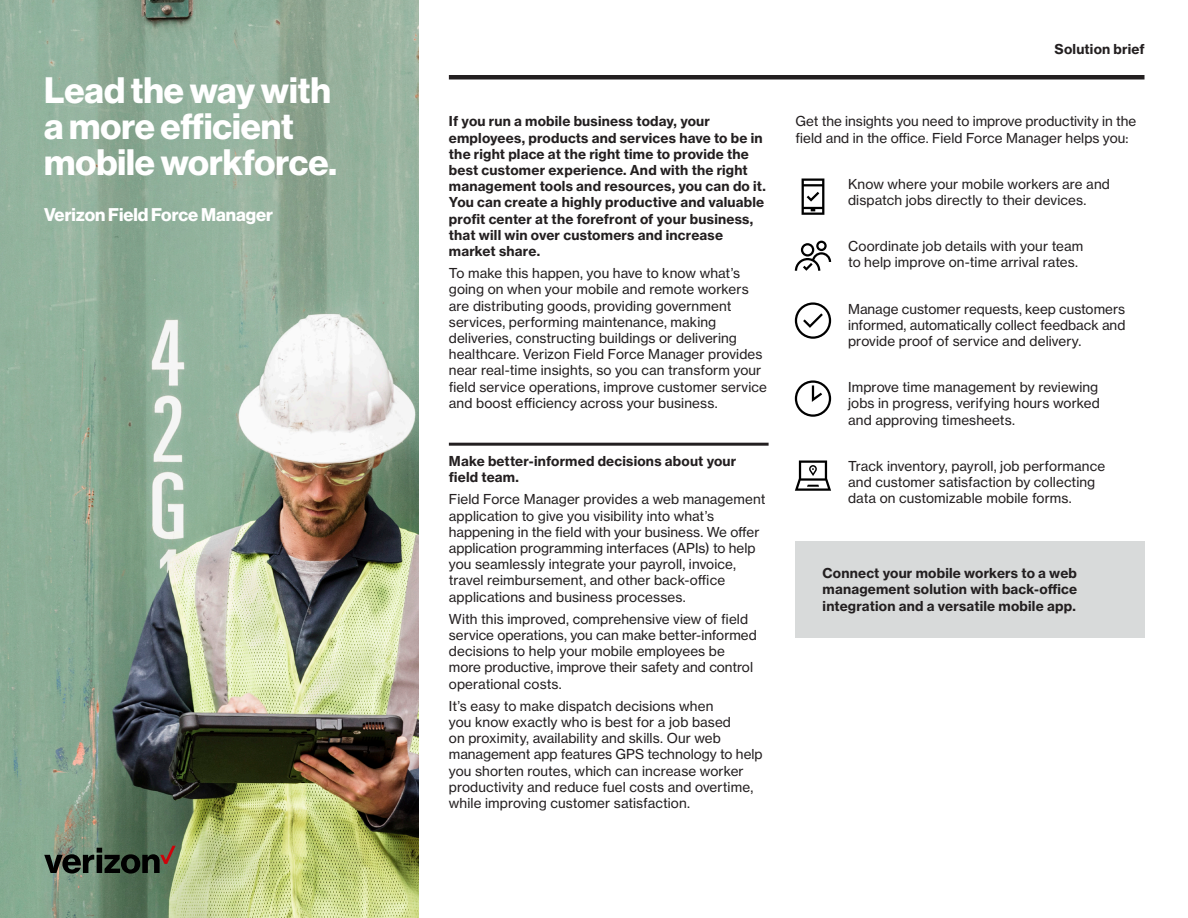
<style>
.page{position:relative;width:1188px;height:918px;background:#fff}
.page>*{position:absolute;margin:0;border:0;box-sizing:border-box;transform-origin:0 0}
.Title_headline_white{font:36px/36px "N Haas Grotesk DS Std 75 Bd";color:#fff}
.Title_Subhead_white{font:18px "N Haas Grotesk DS Std 75 Bd";color:#fff}
.Body_copy{font:13.5px/16.2px "N Haas Grotesk TX Std 55 Rg";letter-spacing:.005em;color:#231f20}
.Body_Intro_first_par{font:13.5px/16.2px "N Haas Grotesk TX Std 75 Bd";letter-spacing:.015em;color:#231f20}
.Body_in-line_call_ou{font:13.5px/16.2px "N Haas Grotesk TX Std 75 Bd";letter-spacing:.015em;color:#231f20;text-align:justify}
.Body_subhead_with_ru{font:13.5px/16.2px "N Haas Grotesk TX Std 75 Bd";letter-spacing:.015em;color:#231f20}
</style>
<div class="page">
<img style="left:0;top:0;width:418px;height:918px">
<svg style="left:44px;top:846px;width:132px;height:28px;background:#455243"></svg>
<div style="left:449px;top:75px;width:695px;height:5px;background:#231f20"></div>
<hr style="left:449px;top:443px;width:320px;height:3px;background:#231f20">
<div style="left:796px;top:541px;width:349px;height:97px;background:#d8dada"></div>
<svg style="left:802px;top:178px;width:22px;height:37px"></svg>
<svg style="left:795px;top:241px;width:36px;height:30px"></svg>
<svg style="left:795px;top:302px;width:36px;height:37px"></svg>
<svg style="left:795px;top:380px;width:36px;height:37px"></svg>
<svg style="left:795px;top:461px;width:36px;height:30px"></svg>
<p class="Title_headline_white" style="left:44px;top:73px;width:294px">Lead the way with a more efficient mobile workforce.</p>
<p class="Title_Subhead_white" style="left:44px;top:204px;width:230px">Verizon Field Force Manager</p>
<p class="Body_Intro_first_par" style="left:449px;top:113px;width:319px">If you run a mobile business today, your employees, products and services have to be in the right place at the right time to provide the best customer experience. And with the right management tools and resources, you can do it.<br>You can create a highly productive and valuable profit center at the forefront of your business, that will win over customers and increase market share.</p>
<p class="Body_copy" style="left:449px;top:265px;width:320px">To make this happen, you have to know what’s going on when your mobile and remote workers are distributing goods, providing government services, performing maintenance, making deliveries, constructing buildings or delivering healthcare. Verizon Field Force Manager provides near real-time insights, so you can transform your field service operations, improve customer service and boost efficiency across your business.</p>
<p class="Body_subhead_with_ru" style="left:449px;top:453px;width:289px">Make better-informed decisions about your field team.</p>
<p class="Body_copy" style="left:449px;top:491px;width:318px">Field Force Manager provides a web management application to give you visibility into what’s happening in the field with your business. We offer application programming interfaces (APIs) to help you seamlessly integrate your payroll, invoice, travel reimbursement, and other back-office applications and business processes.</p>
<p class="Body_copy" style="left:449px;top:611px;width:309px">With this improved, comprehensive view of field service operations, you can make better-informed decisions to help your mobile employees be more productive, improve their safety and control operational costs.</p>
<p class="Body_copy" style="left:449px;top:698px;width:315px">It’s easy to make dispatch decisions when<br>you know exactly who is best for a job based<br>on proximity, availability and skills. Our web management app features GPS technology to help you shorten routes, which can increase worker productivity and reduce fuel costs and overtime, while improving customer satisfaction.</p>
<p class="Body_Intro_first_par" style="left:1055px;top:41px;width:92px">Solution brief</p>
<p class="Body_copy" style="left:796px;top:113px;width:342px">Get the insights you need to improve productivity in the field and in the office. Field Force Manager helps you:</p>
<p class="Body_copy" style="left:848px;top:176px;width:263px">Know where your mobile workers are and dispatch jobs directly to their devices.</p>
<p class="Body_copy" style="left:848px;top:238px;width:237px">Coordinate job details with your team to help improve on-time arrival rates.</p>
<p class="Body_copy" style="left:848px;top:300px;width:279px;text-align:justify">Manage customer requests, keep customers informed, automatically collect feedback and provide proof of service and delivery.</p>
<p class="Body_copy" style="left:848px;top:379px;width:253px;text-align:justify">Improve time management by reviewing jobs in progress, verifying hours worked and approving timesheets.</p>
<p class="Body_copy" style="left:848px;top:458px;width:259px">Track inventory, payroll, job performance and customer satisfaction by collecting data on customizable mobile forms.</p>
<p class="Body_in-line_call_ou" style="left:823px;top:565px;width:256px">Connect your mobile workers to a web management solution with back-office integration and a versatile mobile app.</p>
</div>
